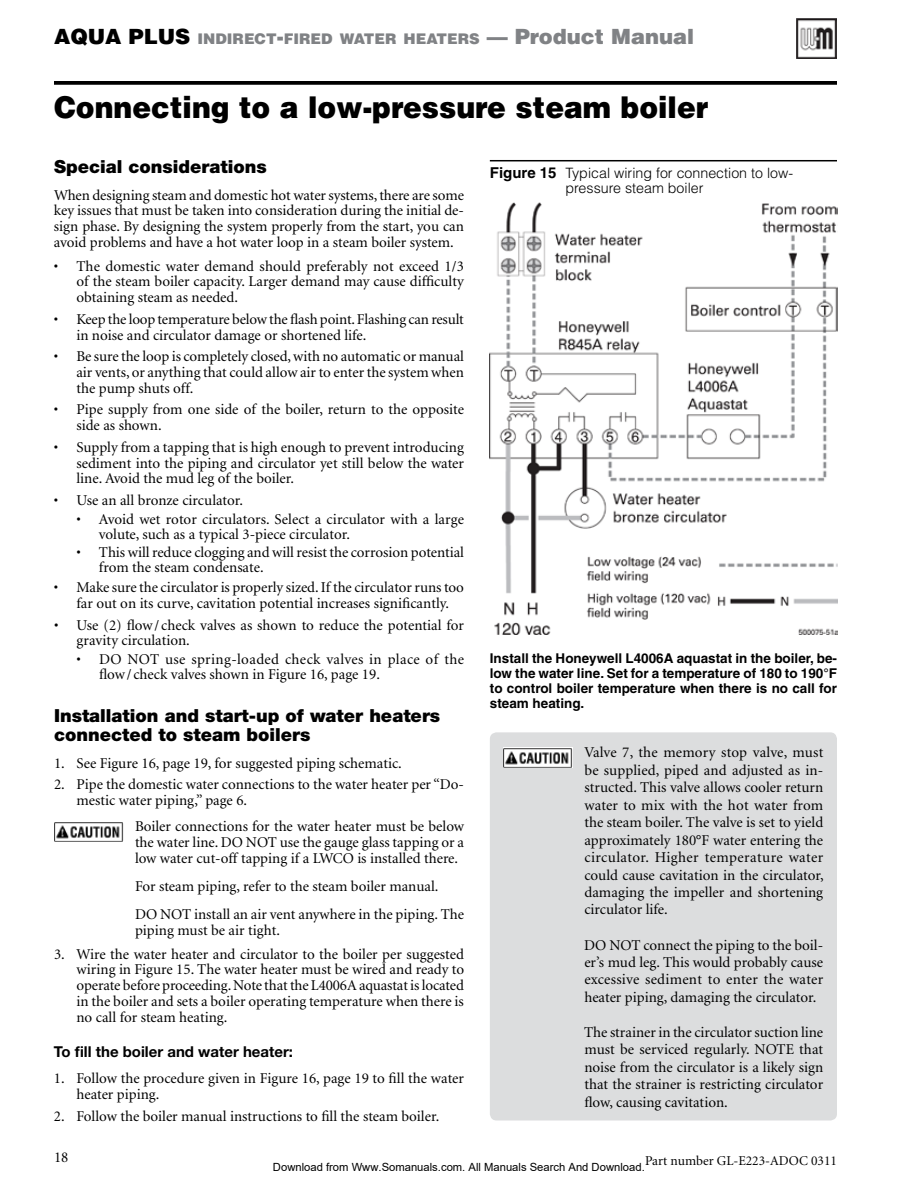
<style>
.page{position:relative;width:918px;height:1188px;background:#fff}
.page>*{position:absolute;margin:0;border:0;box-sizing:border-box;transform-origin:0 0}
.t1{font:900 30px "Helvetica";color:#000;scale:.94 1}
.t2{font:900 18px/19.8px "Helvetica Neue";color:#000}
.t3{font:15px/15.8px "Minion";color:#000;text-align:justify}
.t4{font:700 15px "Helvetica Neue";color:#000}
.t5{font:900 14.7px "Helvetica";color:#808285}
.t6{font:300 14.25px/15px "Helvetica";color:#000}
.t7{font:700 13.5px/15px "Helvetica";color:#000;text-align:justify}
.t8{font:13.5px "Minion";color:#000}
.t9{font:11.25px "Arial";color:#000}
.s1{font-size:21px;color:#000}
.s2{font-size:21px}
.s3{font-weight:700;font-size:15px}
</style>
<div class="page">
<svg style="left:54px;top:81px;width:783px;height:4px;background:#0f0f0f"></svg>
<img style="left:54px;top:822px;width:69px;height:20px">
<hr style="left:490px;top:160px;width:347px;height:1px;background:#000">
<img style="left:490px;top:202px;width:348px;height:432px">
<div style="left:490px;top:732px;width:347px;height:388px;background:#dcddde;border-radius:7px"></div>
<img style="left:504px;top:748px;width:69px;height:20px">
<img style="left:796px;top:18px;width:41px;height:41px">
<p class="t5" style="left:54px;top:29px;width:642px"><span class="s1">AQUA PLUS</span> INDIRECT<span class="s2">-</span>FIRED WATER HEATERS <span class="s2">—</span> <span class="s2">Product Manual</span></p>
<h1 class="t1" style="left:54px;top:88px;width:698px">Connecting to a low-pressure steam boiler</h1>
<p class="t2" style="left:54px;top:157px;width:214px">Special considerations</p>
<p class="t3" style="left:54px;top:187px;width:412px">When designing steam and domestic hot water systems,there are some key issues that must be taken into consideration during the initial de&shy;sign phase. By designing the system properly from the start, you can avoid problems and have a hot water loop in a steam boiler system.</p>
<p class="t3" style="left:76px;top:259px;width:389px;text-indent:-22px">• The domestic water demand should preferably not exceed 1/3 of the steam boiler capacity. Larger demand may cause difficulty obtaining steam as needed.</p>
<p class="t3" style="left:76px;top:312px;width:389px;text-indent:-22px">• Keep the loop temperature below the flash point.Flashing can result in noise and circulator damage or shortened life.</p>
<p class="t3" style="left:76px;top:349px;width:389px;text-indent:-23px">• Be sure the loop is completely closed,with no automatic or manual air vents, or anything that could allow air to enter the system when the pump shuts off.</p>
<p class="t3" style="left:76px;top:402px;width:389px;text-indent:-23px">• Pipe supply from one side of the boiler, return to the opposite side as shown.</p>
<p class="t3" style="left:76px;top:440px;width:389px;text-indent:-22px">• Supply from a tapping that is high enough to prevent introducing sediment into the piping and circulator yet still below the water line. Avoid the mud leg of the boiler.</p>
<p class="t3" style="left:54px;top:493px;width:191px">• Use an all bronze circulator.</p>
<p class="t3" style="left:99px;top:512px;width:367px;line-height:15px;text-indent:-22px">• Avoid wet rotor circulators. Select a circulator with a large volute, such as a typical 3-piece circulator.</p>
<p class="t3" style="left:99px;top:545px;width:367px;line-height:15px;text-indent:-23px">• This will reduce clogging and will resist the corrosion potential from the steam condensate.</p>
<p class="t3" style="left:54px;top:580px;width:412px;text-align:center">• Make sure the circulator is properly sized.If the circulator runs too far out on its curve, cavitation potential increases significantly.</p>
<p class="t3" style="left:77px;top:617px;width:389px;text-indent:-23px">• Use (2) flow/ check valves as shown to reduce the potential for gravity circulation.</p>
<p class="t3" style="left:99px;top:652px;width:367px;line-height:15px;text-indent:-22px">• DO NOT use spring-loaded check valves in place of the flow/ check valves shown in Figure 16, page 19.</p>
<p class="t2" style="left:54px;top:705px;width:388px">Installation and start-up of water heaters connected to steam boilers</p>
<p class="t3" style="left:54px;top:756px;width:349px">1. See Figure 16, page 19, for suggested piping schematic.</p>
<p class="t3" style="left:77px;top:777px;width:389px;text-indent:-23px">2. Pipe the domestic water connections to the water heater per “Do&shy;mestic water piping,” page 6.</p>
<p class="t3" style="left:135px;top:819px;width:331px">Boiler connections for the water heater must be below the water line. DO NOT use the gauge glass tapping or a low water cut-off tapping if a LWCO is installed there.</p>
<p class="t3" style="left:135px;top:872px;width:331px;line-height:28.2px">For steam piping, refer to the steam boiler manual.<br>DO NOT install an air vent anywhere in the piping. The</p>
<p class="t3" style="left:135px;top:923px;width:147px">piping must be air tight.</p>
<p class="t3" style="left:76px;top:946px;width:389px;text-indent:-22px">3. Wire the water heater and circulator to the boiler per suggested wiring in Figure 15. The water heater must be wired and ready to operate before proceeding.Note that the L4006A aquastat is located in the boiler and sets a boiler operating temperature when there is no call for steam heating.</p>
<p class="t4" style="left:54px;top:1042px;width:241px">To fill the boiler and water heater:</p>
<p class="t3" style="left:76px;top:1071px;width:389px;text-indent:-22px">1. Follow the procedure given in Figure 16, page 19 to fill the water heater piping.</p>
<p class="t3" style="left:54px;top:1108px;width:387px">2. Follow the boiler manual instructions to fill the steam boiler.</p>
<p class="t6" style="left:565px;top:166px;width:229px;text-indent:-76px"><span class="s3">Figure 15</span> Typical wiring for connection to low&shy;pressure steam boiler</p>
<p class="t7" style="left:490px;top:650px;width:349px">Install the Honeywell L4006A aquastat in the boiler, be&shy;low the water line. Set for a temperature of 180 to 190°F to control boiler temperature when there is no call for steam heating.</p>
<p class="t3" style="left:584px;top:744px;width:241px;line-height:17.5px">Valve 7, the memory stop valve, must be supplied, piped and adjusted as in&shy;structed. This valve allows cooler return water to mix with the hot water from the steam boiler. The valve is set to yield approximately 180°F water entering the circulator. Higher temperature water could cause cavitation in the circulator, damaging the impeller and shortening circulator life.</p>
<p class="t3" style="left:584px;top:937px;width:240px;line-height:17.4px">DO NOT connect the piping to the boil&shy;er’s mud leg. This would probably cause excessive sediment to enter the water heater piping, damaging the circulator.</p>
<p class="t3" style="left:584px;top:1024px;width:241px;line-height:17.5px">The strainer in the circulator suction line must be serviced regularly. NOTE that noise from the circulator is a likely sign that the strainer is restricting circulator flow, causing cavitation.</p>
<p class="t3" style="left:54px;top:1150px;width:16px">18</p>
<p class="t8" style="left:645px;top:1154px;width:193px">Part number GL-E223-ADOC 0311</p>
<p class="t9" style="left:273px;top:1160px;width:373px">Download from Www.Somanuals.com. All Manuals Search And Download.</p>
</div>
